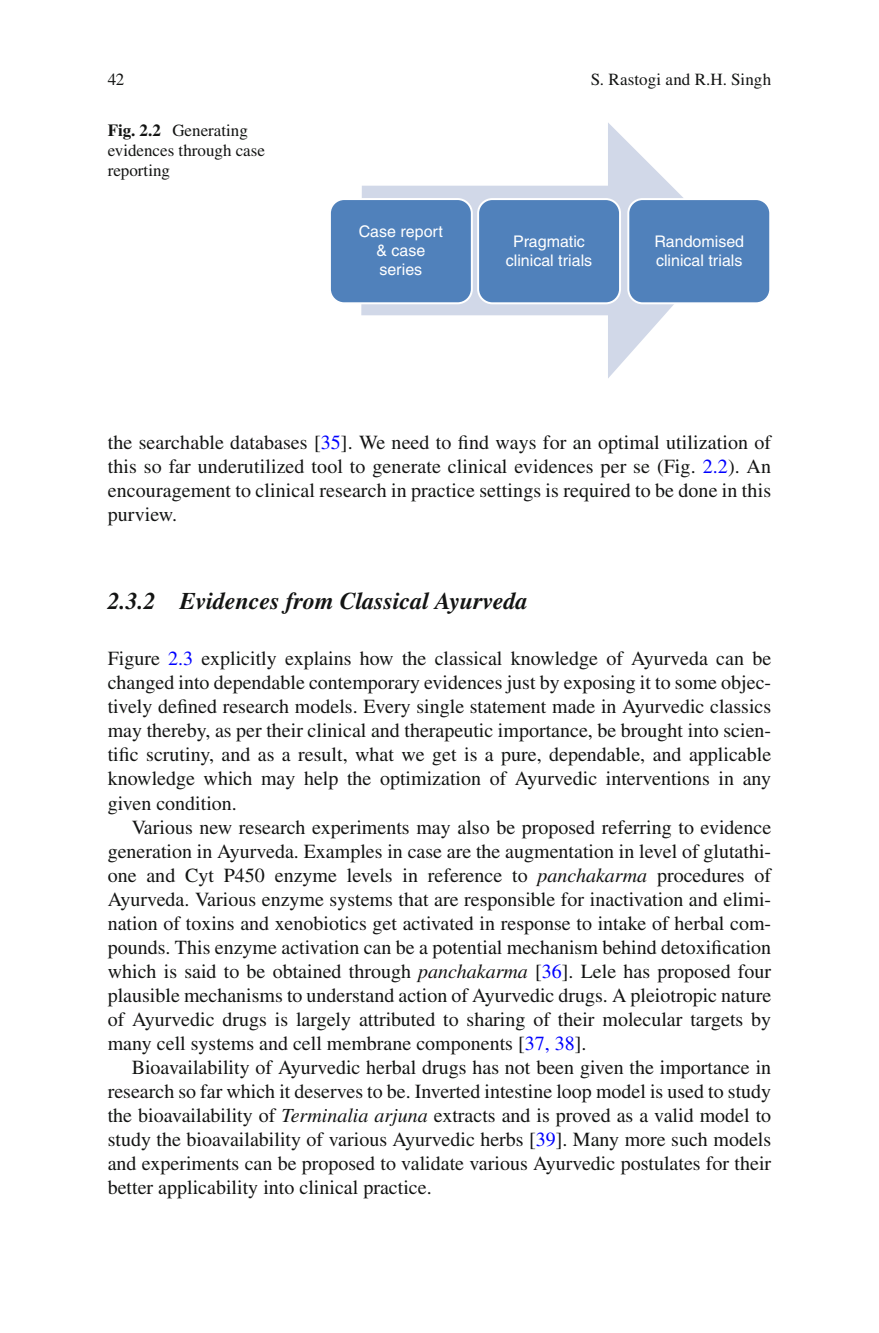
<style>
.page{position:relative;width:879px;height:1333px;background:#fff}
.page>*{position:absolute;margin:0;border:0;box-sizing:border-box;transform-origin:0 0}
.t1{font:italic 700 24px "Times";color:#131413}
.t2{font:20px/24px "Times";color:#131413;text-align:justify}
.t3{font:17px/20px "Times";color:#131413}
.t4{font:16px/19.2px "Helvetica";color:#fff;text-align:center}
.s1{font-weight:700}
.s2{color:#00f}
.s3{font-style:italic}
</style>
<div class="page">
<svg style="left:361px;top:123px;width:322px;height:255px"></svg>
<div style="left:330px;top:199px;width:142px;height:104px;background:#5081bb;border-radius:14px"></div>
<div style="left:329px;top:198px;width:144px;height:106px;border:2px solid #fff;border-radius:14px"></div>
<div style="left:628px;top:199px;width:142px;height:104px;background:#5081bb;border-radius:14px"></div>
<div style="left:627px;top:198px;width:144px;height:106px;border:2px solid #fff;border-radius:14px"></div>
<div style="left:478px;top:199px;width:142px;height:104px;background:#5081bb;border-radius:14px"></div>
<div style="left:477px;top:198px;width:144px;height:106px;border:2px solid #fff;border-radius:14px"></div>
<p class="t3" style="left:108px;top:71px;width:18px">42</p>
<p class="t3" style="left:591px;top:71px;width:182px">S. Rastogi and R.H. Singh</p>
<p class="t3" style="left:108px;top:121px;width:159px"><span class="s1">Fig. 2.2</span> Generating evidences through case reporting</p>
<p class="t4" style="left:359px;top:223px;width:86px">Case report &amp; case series</p>
<p class="t4" style="left:654px;top:233px;width:91px;text-align:left">Randomised clinical trials</p>
<p class="t4" style="left:506px;top:233px;width:88px">Pragmatic clinical trials</p>
<p class="t2" style="left:108px;top:432px;width:665px">the searchable databases [ <span class="s2">35</span> ] . We need to find ways for an optimal utilization of this so far underutilized tool to generate clinical evidences per se (Fig. <span class="s2">2.2</span> ). An encouragement to clinical research in practice settings is required to be done in this purview.</p>
<p class="t1" style="left:108px;top:592px;width:421px">2.3.2 Evidences from Classical Ayurveda</p>
<p class="t2" style="left:108px;top:648px;width:665px">Figure <span class="s2">2.3</span> explicitly explains how the classical knowledge of Ayurveda can be changed into dependable contemporary evidences just by exposing it to some objec&shy;tively defined research models. Every single statement made in Ayurvedic classics may thereby, as per their clinical and therapeutic importance, be brought into scien&shy;tific scrutiny, and as a result, what we get is a pure, dependable, and applicable knowledge which may help the optimization of Ayurvedic interventions in any given condition.</p>
<p class="t2" style="left:108px;top:816px;width:665px;text-indent:24px">Various new research experiments may also be proposed referring to evidence generation in Ayurveda. Examples in case are the augmentation in level of glutathi&shy;one and Cyt P450 enzyme levels in reference to <span class="s3">panchakarma</span> procedures of Ayurveda. Various enzyme systems that are responsible for inactivation and elimi&shy;nation of toxins and xenobiotics get activated in response to intake of herbal com&shy;pounds. This enzyme activation can be a potential mechanism behind detoxification which is said to be obtained through <span class="s3">panchakarma</span> [ <span class="s2">36</span> ] . Lele has proposed four plausible mechanisms to understand action of Ayurvedic drugs. A pleiotropic nature of Ayurvedic drugs is largely attributed to sharing of their molecular targets by many cell systems and cell membrane components [ <span class="s2">37, 38</span> ] .</p>
<p class="t2" style="left:108px;top:1056px;width:665px;text-indent:24px">Bioavailability of Ayurvedic herbal drugs has not been given the importance in research so far which it deserves to be. Inverted intestine loop model is used to study the bioavailability of <span class="s3">Terminalia arjuna</span> extracts and is proved as a valid model to study the bioavailability of various Ayurvedic herbs [ <span class="s2">39</span> ] . Many more such models and experiments can be proposed to validate various Ayurvedic postulates for their better applicability into clinical practice.</p>
</div>
